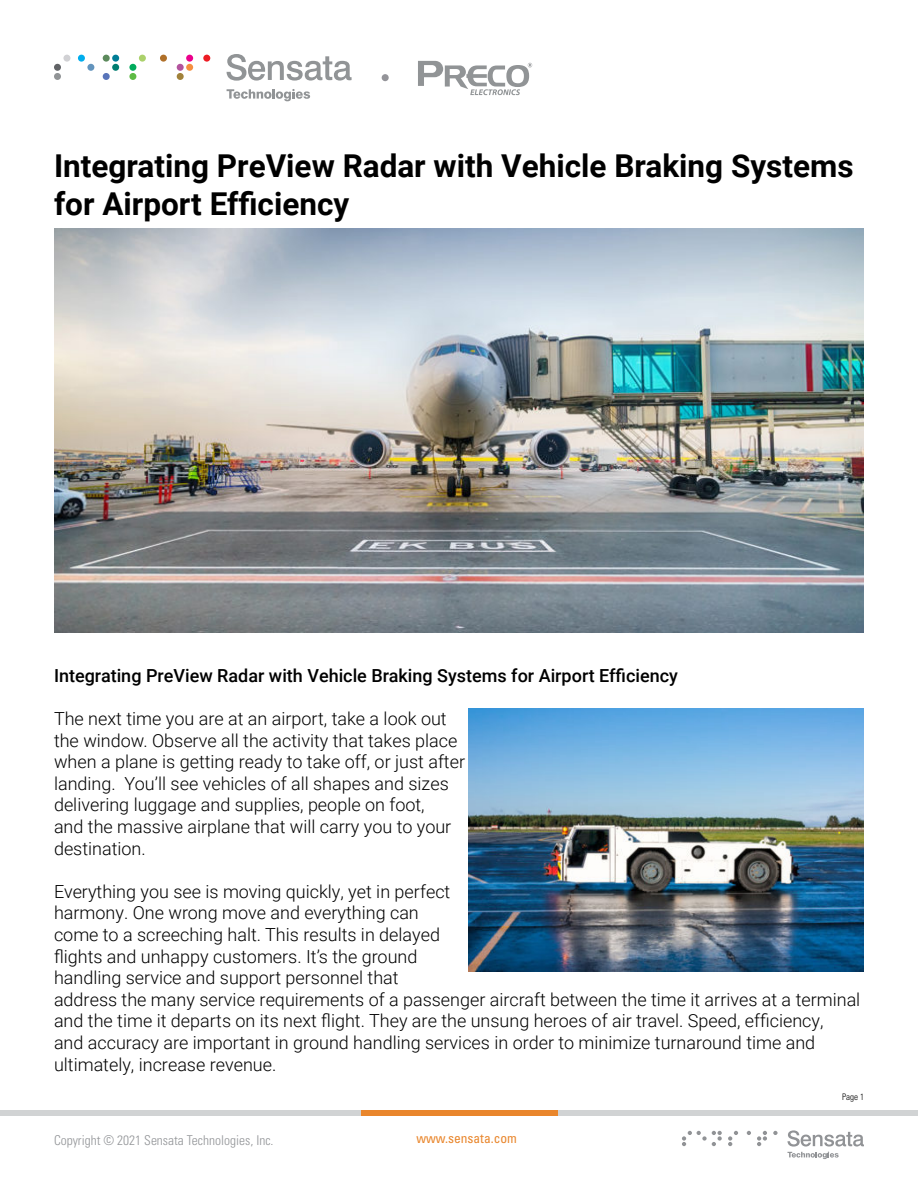
<style>
.page{position:relative;width:918px;height:1188px;background:#fff}
.page>*{position:absolute;margin:0;border:0;box-sizing:border-box;transform-origin:0 0}
.t1{font:700 31.5px/37.8px "Roboto";color:#000}
.t2{font:300 18px/21.6px "Roboto";color:#000}
.t3{font:500 18px "Roboto";color:#000}
.t4{font:300 condensed 13.5px "Univers";color:#939598}
.t5{font:condensed 13.5px "Univers LT Std";color:#e9862c}
.t6{font:300 condensed 9px "Univers";color:#000}
</style>
<div class="page">
<div style="left:0;top:1110px;width:918px;height:6px;background:#d1d3d4"></div>
<div style="left:361px;top:1110px;width:197px;height:6px;background:#e9862c"></div>
<svg style="left:787px;top:1130px;width:77px;height:29px"></svg>
<svg style="left:728px;top:1131px;width:10px;height:15px"></svg>
<svg style="left:757px;top:1131px;width:10px;height:15px"></svg>
<svg style="left:773px;top:1131px;width:5px;height:4px"></svg>
<svg style="left:682px;top:1131px;width:40px;height:15px"></svg>
<svg style="left:747px;top:1131px;width:4px;height:4px"></svg>
<svg style="left:418px;top:61px;width:114px;height:34px"></svg>
<svg style="left:227px;top:54px;width:125px;height:27px"></svg>
<svg style="left:227px;top:89px;width:83px;height:12px"></svg>
<div style="left:54px;top:73px;width:7px;height:7px;background:#919496;border-radius:50%"></div>
<div style="left:78px;top:55px;width:7px;height:7px;background:#00aded;border-radius:50%"></div>
<div style="left:87px;top:64px;width:7px;height:7px;background:#6394bd;border-radius:50%"></div>
<div style="left:103px;top:55px;width:7px;height:7px;background:#5c8a5c;border-radius:50%"></div>
<div style="left:112px;top:55px;width:7px;height:7px;background:#007d96;border-radius:50%"></div>
<div style="left:112px;top:64px;width:7px;height:7px;background:#007d70;border-radius:50%"></div>
<div style="left:103px;top:73px;width:7px;height:7px;background:#5975ba;border-radius:50%"></div>
<div style="left:139px;top:55px;width:7px;height:7px;background:#abd16b;border-radius:50%"></div>
<div style="left:129px;top:64px;width:7px;height:7px;background:#00ab5c;border-radius:50%"></div>
<div style="left:129px;top:73px;width:7px;height:7px;background:#5eba45;border-radius:50%"></div>
<div style="left:186px;top:55px;width:7px;height:7px;background:#eb008c;border-radius:50%"></div>
<div style="left:177px;top:64px;width:7px;height:7px;background:#b3549e;border-radius:50%"></div>
<div style="left:186px;top:64px;width:7px;height:7px;background:#f58f40;border-radius:50%"></div>
<div style="left:177px;top:73px;width:7px;height:7px;background:#a1823b;border-radius:50%"></div>
<div style="left:203px;top:55px;width:7px;height:7px;background:#ed1c24;border-radius:50%"></div>
<div style="left:63px;top:55px;width:7px;height:7px;background:#d1d1d4;border-radius:50%"></div>
<div style="left:54px;top:64px;width:7px;height:7px;background:#616366;border-radius:50%"></div>
<div style="left:160px;top:55px;width:7px;height:7px;background:#b07029;border-radius:50%"></div>
<div style="left:382px;top:74px;width:7px;height:7px;background:#949499;border-radius:50%"></div>
<img style="left:54px;top:228px;width:810px;height:405px">
<img style="left:468px;top:708px;width:396px;height:264px">
<h1 class="t1" style="left:54px;top:146px;width:801px">Integrating PreView Radar with Vehicle Braking Systems for Airport Efficiency</h1>
<p class="t3" style="left:54px;top:663px;width:625px">Integrating PreView Radar with Vehicle Braking Systems for Airport Efficiency</p>
<p class="t2" style="left:54px;top:707px;width:413px">The next time you are at an airport, take a look out the window. Observe all the activity that takes place when a plane is getting ready to take off, or just after landing. You’ll see vehicles of all shapes and sizes delivering luggage and supplies, people on foot,<br>and the massive airplane that will carry you to your destination.</p>
<p class="t2" style="left:54px;top:880px;width:808px">Everything you see is moving quickly, yet in perfect<br>harmony. One wrong move and everything can<br>come to a screeching halt. This results in delayed<br>flights and unhappy customers. It’s the ground<br>handling service and support personnel that<br>address the many service requirements of a passenger aircraft between the time it arrives at a terminal and the time it departs on its next flight. They are the unsung heroes of air travel. Speed, efficiency,<br>and accuracy are important in ground handling services in order to minimize turnaround time and ultimately, increase revenue.</p>
<p class="t4" style="left:54px;top:1132px;width:221px">Copyright © 2021 Sensata Technologies, Inc.</p>
<p class="t5" style="left:416px;top:1130px;width:102px">www.sensata.com</p>
<p class="t6" style="left:842px;top:1092px;width:23px">Page 1</p>
</div>
